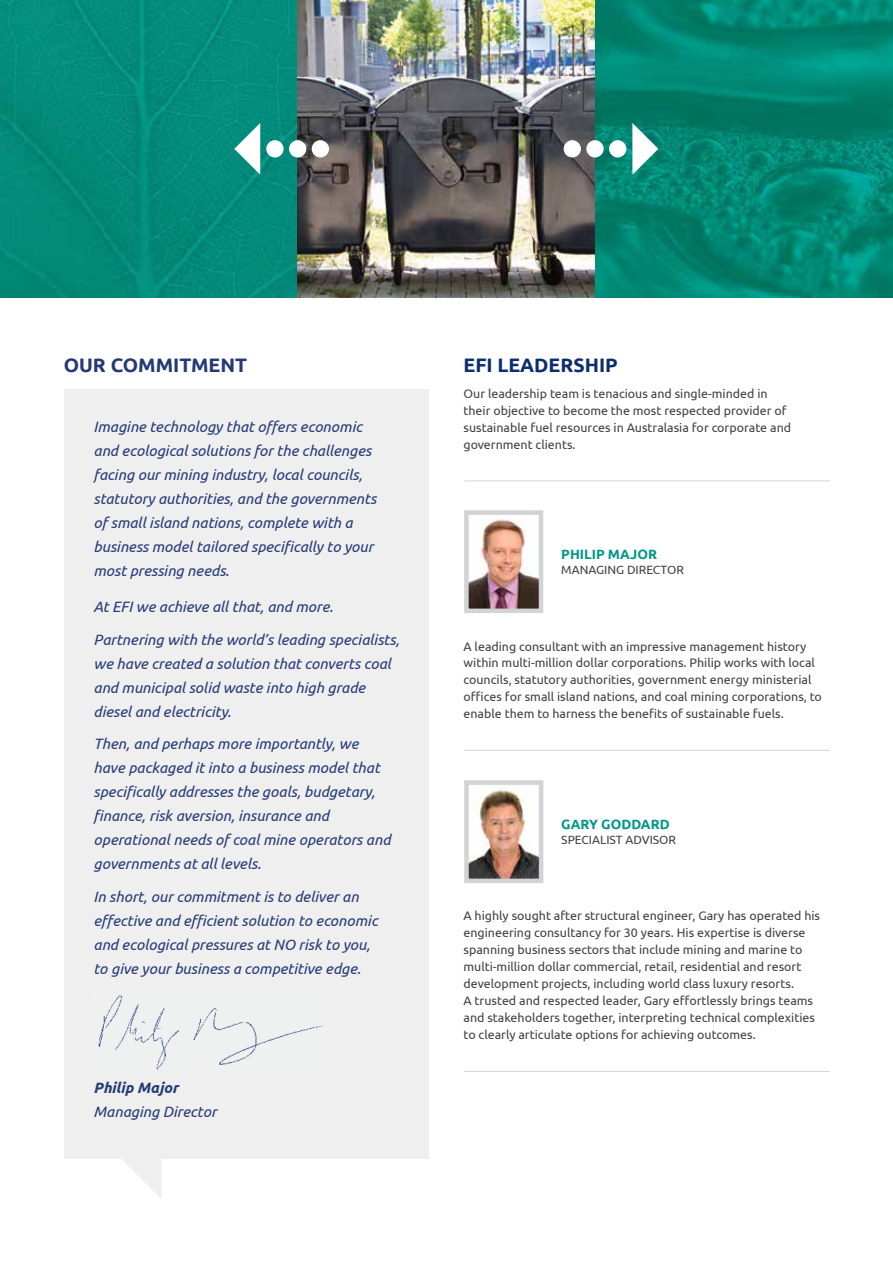
<style>
.page{position:relative;width:893px;height:1263px;background:#fff}
.page>*{position:absolute;margin:0;border:0;box-sizing:border-box;transform-origin:0 0}
.t1{font:700 19.5px "Ubuntu";color:#253a75}
.t2{font:700 19.5px "Ubuntu";color:#0d2d6c}
.t3{font:italic 15px/24px "Ubuntu";color:#253a75}
.t4{font:italic 700 15px "Ubuntu";color:#253a75}
.t5{font:700 13.5px "Ubuntu";color:#009787}
.t6{font:12.45px/17px "Ubuntu";color:#414042}
.t7{font:12px "Ubuntu";color:#414042}
</style>
<div class="page">
<div style="left:65px;top:389px;width:364px;height:770px;background:#efeff0"></div>
<img style="left:0;top:0;width:298px;height:298px">
<img style="left:298px;top:0;width:297px;height:298px">
<svg style="left:595px;top:0;width:298px;height:298px;background:#008571"></svg>
<div style="left:564px;top:140px;width:17px;height:17px;background:#fff;border-radius:50%"></div>
<div style="left:586px;top:140px;width:18px;height:17px;background:#fff;border-radius:50%"></div>
<div style="left:609px;top:140px;width:17px;height:17px;background:#fff;border-radius:50%"></div>
<svg style="left:632px;top:123px;width:26px;height:52px"></svg>
<div style="left:312px;top:140px;width:17px;height:17px;background:#fff;border-radius:50%"></div>
<div style="left:289px;top:140px;width:17px;height:17px;background:#fff;border-radius:50%"></div>
<div style="left:266px;top:140px;width:18px;height:17px;background:#fff;border-radius:50%"></div>
<svg style="left:234px;top:123px;width:26px;height:52px"></svg>
<img style="left:469px;top:519px;width:69px;height:89px">
<div style="left:464px;top:510px;width:79px;height:103px;border:4px solid #d1d3d4"></div>
<img style="left:469px;top:786px;width:69px;height:92px">
<div style="left:464px;top:780px;width:79px;height:103px;border:4px solid #d1d3d4"></div>
<hr style="left:464px;top:480px;width:366px;height:1px;background:#d1d3d4">
<hr style="left:464px;top:750px;width:366px;height:1px;background:#d1d3d4">
<hr style="left:464px;top:1071px;width:366px;height:1px;background:#d1d3d4">
<svg style="left:122px;top:1159px;width:39px;height:39px"></svg>
<img style="left:98px;top:995px;width:226px;height:75px">
<h1 class="t1" style="left:64px;top:354px;width:185px">OUR COMMITMENT</h1>
<h1 class="t2" style="left:463px;top:354px;width:156px">EFI LEADERSHIP</h1>
<p class="t6" style="left:463px;top:384px;width:329px">Our leadership team is tenacious and single-minded in their objective to become the most respected provider of sustainable fuel resources in Australasia for corporate and government clients.</p>
<p class="t3" style="left:94px;top:414px;width:284px">Imagine technology that offers economic and ecological solutions for the challenges facing our mining industry, local councils, statutory authorities, and the governments of small island nations, complete with a business model tailored specifically to your most pressing needs.</p>
<p class="t3" style="left:94px;top:590px;width:307px;line-height:32.5px">At EFI we achieve all that, and more.<br>Partnering with the world’s leading specialists,</p>
<p class="t3" style="left:94px;top:651px;width:299px">we have created a solution that converts coal and municipal solid waste into high grade diesel and electricity.</p>
<p class="t3" style="left:94px;top:731px;width:299px">Then, and perhaps more importantly, we have packaged it into a business model that specifically addresses the goals, budgetary, finance, risk aversion, insurance and operational needs of coal mine operators and governments at all levels.</p>
<p class="t3" style="left:94px;top:884px;width:286px">In short, our commitment is to deliver an effective and efficient solution to economic and ecological pressures at NO risk to you, to give your business a competitive edge.</p>
<p class="t5" style="left:561px;top:546px;width:97px">PHILIP MAJOR</p>
<p class="t7" style="left:561px;top:562px;width:124px">MANAGING DIRECTOR</p>
<p class="t6" style="left:463px;top:637px;width:360px">A leading consultant with an impressive management history within multi-million dollar corporations. Philip works with local councils, statutory authorities, government energy ministerial offices for small island nations, and coal mining corporations, to enable them to harness the benefits of sustainable fuels.</p>
<p class="t5" style="left:561px;top:816px;width:110px">GARY GODDARD</p>
<p class="t7" style="left:561px;top:832px;width:116px">SPECIALIST ADVISOR</p>
<p class="t6" style="left:463px;top:907px;width:358px">A highly sought after structural engineer, Gary has operated his engineering consultancy for 30 years. His expertise is diverse spanning business sectors that include mining and marine to multi-million dollar commercial, retail, residential and resort development projects, including world class luxury resorts.<br>A trusted and respected leader, Gary effortlessly brings teams and stakeholders together, interpreting technical complexities to clearly articulate options for achieving outcomes.</p>
<p class="t4" style="left:94px;top:1078px;width:86px">Philip Major</p>
<p class="t3" style="left:94px;top:1099px;width:125px">Managing Director</p>
</div>
